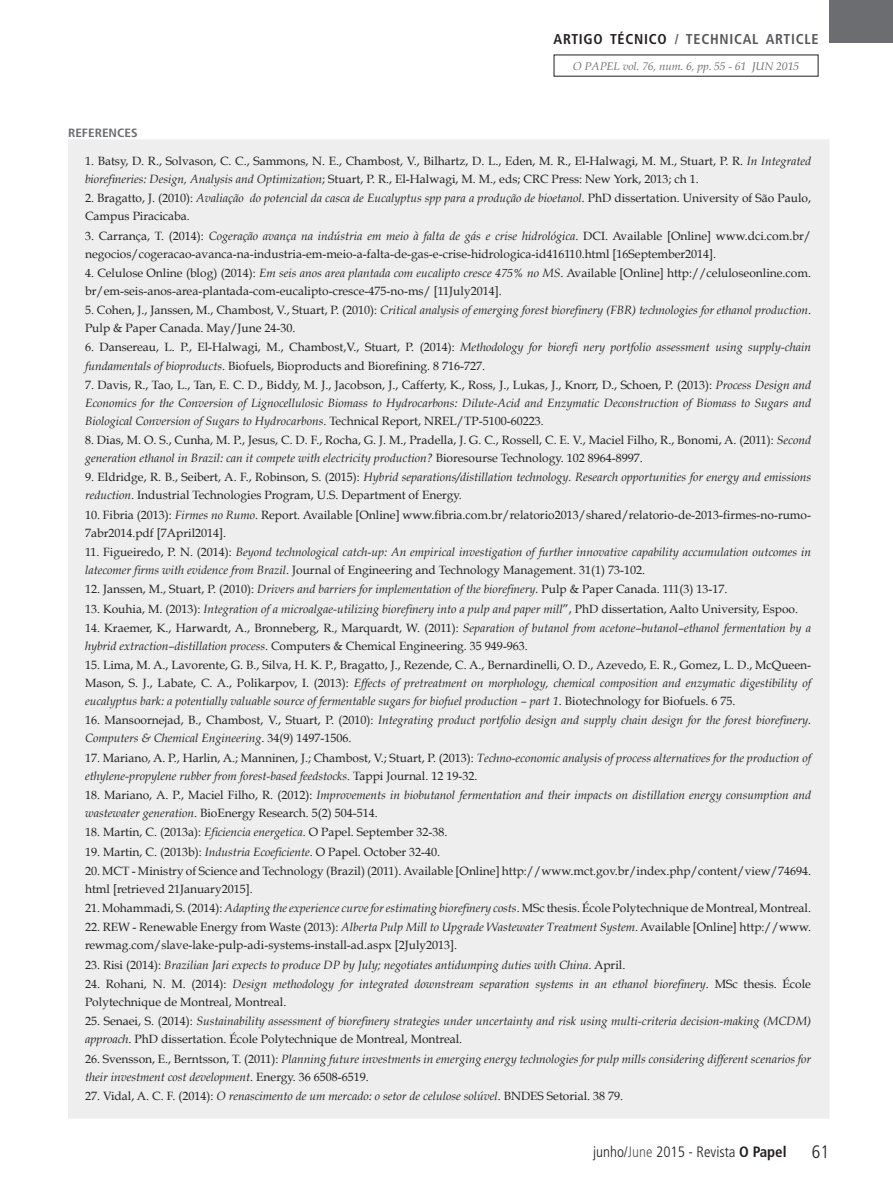
<style>
.page{position:relative;width:893px;height:1191px;background:#fff}
.page>*{position:absolute;margin:0;border:0;box-sizing:border-box;transform-origin:0 0}
.t1{font:300 condensed 18px "Frutiger LT Std";color:#231f20}
.t2{font:300 condensed 15px "Frutiger LT Std";color:#231f20}
.t3{font:700 condensed 14.25px "Frutiger LT Std";letter-spacing:.05em;color:#57585a}
.Referencias_Bibliogr{font:12px/18px "Book Antiqua";color:#231f20}
.Referencias_Bibliogr-2{font:italic 12px/18px "Book Antiqua";color:#231f20}
.INTERTITULO{font:700 condensed 12px "Frutiger LT Std";color:#6c6d70;scale:1.1 1}
.t4{font:italic 11.25px "Book Antiqua";letter-spacing:-.01em;color:#6c6d70}
.s1{color:#231f20}
.s2{font-style:italic}
.s3{font-style:normal}
.s4{color:#57585a}
.s5{font-weight:700}
</style>
<div class="page">
<div style="left:829px;top:0;width:64px;height:43px;background:#6c6d70"></div>
<div style="left:68px;top:139px;width:762px;height:979px;background:#eeeeef"></div>
<p class="t3" style="left:554px;top:30px;width:266px"><span class="s1">ARTIGO TÉCNICO</span> / TECHNICAL ARTICLE</p>
<p class="t4" style="left:573px;top:59px;width:228px">O PAPEL vol. 76, num. 6, pp. 55 - 61 JUN 2015</p>
<p class="INTERTITULO" style="left:68px;top:125px;width:65px">REFERENCES</p>
<p class="Referencias_Bibliogr" style="left:85px;top:152px;width:727px">1. Batsy, D. R., Solvason, C. C., Sammons, N. E., Chambost, V., Bilhartz, D. L., Eden, M. R., El-Halwagi, M. M., Stuart, P. R. <span class="s2">In Integrated biorefineries: Design, Analysis and Optimization</span>; Stuart, P. R., El-Halwagi, M. M., eds; CRC Press: New York, 2013; ch 1.</p>
<p class="Referencias_Bibliogr" style="left:85px;top:189px;width:727px">2. Bragatto, J. (2010): <span class="s2">Avaliação do potencial da casca de Eucalyptus spp para a produção de bioetanol.</span> PhD dissertation. University of São Paulo,<br>Campus Piracicaba.</p>
<p class="Referencias_Bibliogr" style="left:85px;top:226px;width:727px">3. Carrança, T. (2014): <span class="s2">Cogeração avança na indústria em meio à falta de gás e crise hidrológica</span>. DCI. Available [Online] www.dci.com.br/ negocios/cogeracao-avanca-na-industria-em-meio-a-falta-de-gas-e-crise-hidrologica-id416110.html [16September2014].</p>
<p class="Referencias_Bibliogr" style="left:85px;top:264px;width:727px">4. Celulose Online (blog) (2014): <span class="s2">Em seis anos area plantada com eucalipto cresce 475% no MS</span>. Available [Online] http://celuloseonline.com. br/em-seis-anos-area-plantada-com-eucalipto-cresce-475-no-ms/ [11July2014].</p>
<p class="Referencias_Bibliogr" style="left:85px;top:301px;width:727px">5. Cohen, J., Janssen, M., Chambost, V., Stuart, P. (2010): <span class="s2">Critical analysis of emerging forest biorefinery (FBR) technologies for ethanol production</span>.<br>Pulp &amp; Paper Canada. May/June 24-30.</p>
<p class="Referencias_Bibliogr" style="left:85px;top:338px;width:727px">6. Dansereau, L. P., El-Halwagi, M., Chambost,V., Stuart, P. (2014): <span class="s2">Methodology for biorefi nery portfolio assessment using supply-chain fundamentals of bioproducts</span>. Biofuels, Bioproducts and Biorefining. 8 716-727.</p>
<p class="Referencias_Bibliogr-2" style="left:85px;top:376px;width:727px;text-align:justify"><span class="s3">7. Davis, R., Tao, L., Tan, E. C. D., Biddy, M. J., Jacobson, J., Cafferty, K., Ross, J., Lukas, J., Knorr, D., Schoen, P. (2013):</span> Process Design and Economics for the Conversion of Lignocellulosic Biomass to Hydrocarbons: Dilute-Acid and Enzymatic Deconstruction of Biomass to Sugars and Biological Conversion of Sugars to Hydrocarbons<span class="s3">. Technical Report, NREL/TP-5100-60223.</span></p>
<p class="Referencias_Bibliogr" style="left:85px;top:431px;width:727px">8. Dias, M. O. S., Cunha, M. P., Jesus, C. D. F., Rocha, G. J. M., Pradella, J. G. C., Rossell, C. E. V., Maciel Filho, R., Bonomi, A. (2011): <span class="s2">Second generation ethanol in Brazil: can it compete with electricity production?</span> Bioresourse Technology. 102 8964-8997.</p>
<p class="Referencias_Bibliogr" style="left:85px;top:468px;width:727px">9. Eldridge, R. B., Seibert, A. F., Robinson, S. (2015): <span class="s2">Hybrid separations/distillation technology. Research opportunities for energy and emissions reduction</span>. Industrial Technologies Program, U.S. Department of Energy.</p>
<p class="Referencias_Bibliogr" style="left:85px;top:505px;width:727px">10. Fibria (2013): <span class="s2">Firmes no Rumo</span>. Report. Available [Online] www.fibria.com.br/relatorio2013/shared/relatorio-de-2013-firmes-no-rumo-<br>7abr2014.pdf [7April2014].</p>
<p class="Referencias_Bibliogr-2" style="left:85px;top:543px;width:727px"><span class="s3">11. Figueiredo, P. N. (2014):</span> Beyond technological catch-up: An empirical investigation of further innovative capability accumulation outcomes in latecomer firms with evidence from Brazil<span class="s3">. Journal of Engineering and Technology Management. 31(1) 73-102.</span></p>
<p class="Referencias_Bibliogr" style="left:85px;top:580px;width:644px">12. Janssen, M., Stuart, P. (2010): <span class="s2">Drivers and barriers for implementation of the biorefinery.</span> Pulp &amp; Paper Canada. 111(3) 13-17.</p>
<p class="Referencias_Bibliogr-2" style="left:85px;top:599px;width:715px"><span class="s3">13. Kouhia, M. (2013):</span> Integration of a microalgae-utilizing biorefinery into a pulp and paper mill<span class="s3">”, PhD dissertation, Aalto University, Espoo.</span></p>
<p class="Referencias_Bibliogr" style="left:85px;top:618px;width:727px">14. Kraemer, K., Harwardt, A., Bronneberg, R., Marquardt, W. (2011): <span class="s2">Separation of butanol from acetone–butanol–ethanol fermentation by a hybrid extraction–distillation process</span>. Computers &amp; Chemical Engineering. 35 949-963.</p>
<p class="Referencias_Bibliogr" style="left:85px;top:656px;width:728px;text-align:justify">15. Lima, M. A., Lavorente, G. B., Silva, H. K. P., Bragatto, J., Rezende, C. A., Bernardinelli, O. D., Azevedo, E. R., Gomez, L. D., McQueen-Mason, S. J., Labate, C. A., Polikarpov, I. (2013): <span class="s2">Effects of pretreatment on morphology, chemical composition and enzymatic digestibility of eucalyptus bark: a potentially valuable source of fermentable sugars for biofuel production – part 1</span>. Biotechnology for Biofuels. 6 75.</p>
<p class="Referencias_Bibliogr-2" style="left:85px;top:711px;width:727px"><span class="s3">16. Mansoornejad, B., Chambost, V., Stuart, P. (2010):</span> Integrating product portfolio design and supply chain design for the forest biorefinery.<br>Computers &amp; Chemical Engineering<span class="s3">. 34(9) 1497-1506.</span></p>
<p class="Referencias_Bibliogr-2" style="left:85px;top:749px;width:727px"><span class="s3">17. Mariano, A. P., Harlin, A.; Manninen, J.; Chambost, V.; Stuart, P. (2013):</span> Techno-economic analysis of process alternatives for the production of ethylene-propylene rubber from forest-based feedstocks<span class="s3">. Tappi Journal. 12 19-32.</span></p>
<p class="Referencias_Bibliogr-2" style="left:85px;top:786px;width:727px"><span class="s3">18. Mariano, A. P., Maciel Filho, R. (2012):</span> Improvements in biobutanol fermentation and their impacts on distillation energy consumption and wastewater generation<span class="s3">. BioEnergy Research. 5(2) 504-514.</span></p>
<p class="Referencias_Bibliogr" style="left:85px;top:823px;width:364px">18. Martin, C. (2013a): <span class="s2">Eficiencia energetica</span>. O Papel. September 32-38.</p>
<p class="Referencias_Bibliogr" style="left:85px;top:842px;width:357px">19. Martin, C. (2013b): <span class="s2">Industria Ecoeficiente</span>. O Papel. October 32-40.</p>
<p class="Referencias_Bibliogr" style="left:85px;top:861px;width:727px">20. MCT - Ministry of Science and Technology (Brazil) (2011). Available [Online] http://www.mct.gov.br/index.php/content/view/74694. html [retrieved 21January2015].</p>
<p class="Referencias_Bibliogr" style="left:85px;top:899px;width:727px">21. Mohammadi, S. (2014): <span class="s2">Adapting the experience curve for estimating biorefinery costs</span>. MSc thesis. École Polytechnique de Montreal, Montreal.</p>
<p class="Referencias_Bibliogr" style="left:85px;top:918px;width:727px">22. REW - Renewable Energy from Waste (2013): <span class="s2">Alberta Pulp Mill to Upgrade Wastewater Treatment System</span>. Available [Online] http://www. rewmag.com/slave-lake-pulp-adi-systems-install-ad.aspx [2July2013].</p>
<p class="Referencias_Bibliogr-2" style="left:85px;top:955px;width:542px"><span class="s3">23. Risi (2014):</span> Brazilian Jari expects to produce DP by July; negotiates antidumping duties with China<span class="s3">. April.</span></p>
<p class="Referencias_Bibliogr-2" style="left:85px;top:975px;width:727px"><span class="s3">24. Rohani, N. M. (2014):</span> Design methodology for integrated downstream separation systems in an ethanol biorefinery<span class="s3">. MSc thesis. École<br>Polytechnique de Montreal, Montreal.</span></p>
<p class="Referencias_Bibliogr-2" style="left:85px;top:1012px;width:727px"><span class="s3">25. Senaei, S. (2014):</span> Sustainability assessment of biorefinery strategies under uncertainty and risk using multi-criteria decision-making (MCDM) approach<span class="s3">. PhD dissertation. École Polytechnique de Montreal, Montreal.</span></p>
<p class="Referencias_Bibliogr-2" style="left:85px;top:1049px;width:727px"><span class="s3">26. Svensson, E., Berntsson, T. (2011):</span> Planning future investments in emerging energy technologies for pulp mills considering different scenarios for their investment cost development<span class="s3">. Energy. 36 6508-6519.</span></p>
<p class="Referencias_Bibliogr-2" style="left:85px;top:1087px;width:540px"><span class="s3">27. Vidal, A. C. F. (2014):</span> O renascimento de um mercado: o setor de celulose solúvel<span class="s3">. BNDES Setorial. 38 79.</span></p>
<p class="t2" style="left:593px;top:1142px;width:195px">junho/<span class="s4">June</span> 2015 - Revista <span class="s5">O Papel</span></p>
<h1 class="t1" style="left:812px;top:1141px;width:19px">61</h1>
</div>
